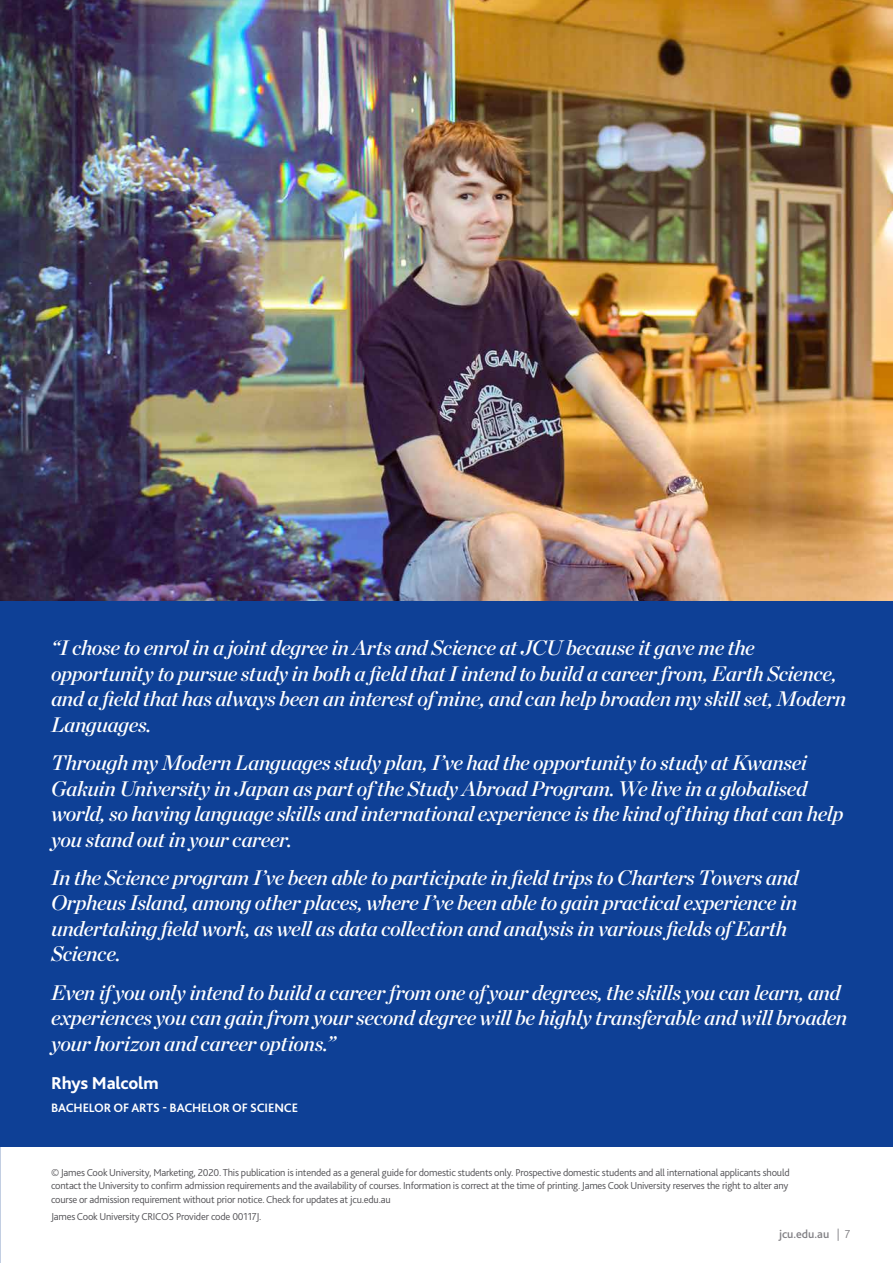
<style>
.page{position:relative;width:893px;height:1263px;background:#fff}
.page>*{position:absolute;margin:0;border:0;box-sizing:border-box;transform-origin:0 0}
.b_-_Quote_-_Large{font:italic 21px/25.5px "Chronicle Display Semi";letter-spacing:-.02em;color:#fff}
.b_-_Quote_name_12_14{font:800 18px "Bliss 2";letter-spacing:-.01em;color:#fff}
.b_-_Quote_study_area{font:700 12.75px "Bliss 2";letter-spacing:-.01em;color:#fff}
.t1{font:500 12px "Bliss 2";letter-spacing:-.005em;color:#818084}
.Body_copy{font:300 10.5px/13.5px "Bliss 2";letter-spacing:-.02em;color:#504f53;text-align:justify}
.s1{font-weight:300}
</style>
<div class="page">
<img style="left:0;top:0;width:893px;height:601px">
<div style="left:0;top:601px;width:893px;height:546px;background:#0e4096"></div>
<p class="b_-_Quote_-_Large" style="left:51px;top:633px;width:797px">“I chose to enrol in a joint degree in Arts and Science at JCU because it gave me the opportunity to pursue study in both a field that I intend to build a career from, Earth Science, and a field that has always been an interest of mine, and can help broaden my skill set, Modern Languages.</p>
<p class="b_-_Quote_-_Large" style="left:51px;top:748px;width:794px">Through my Modern Languages study plan, I’ve had the opportunity to study at Kwansei Gakuin University in Japan as part of the Study Abroad Program. We live in a globalised world, so having language skills and international experience is the kind of thing that can help you stand out in your career.</p>
<p class="b_-_Quote_-_Large" style="left:51px;top:863px;width:749px">In the Science program I’ve been able to participate in field trips to Charters Towers and Orpheus Island, among other places, where I’ve been able to gain practical experience in undertaking field work, as well as data collection and analysis in various fields of Earth Science.</p>
<p class="b_-_Quote_-_Large" style="left:51px;top:978px;width:798px">Even if you only intend to build a career from one of your degrees, the skills you can learn, and experiences you can gain from your second degree will be highly transferable and will broaden your horizon and career options.”</p>
<p class="b_-_Quote_name_12_14" style="left:51px;top:1071px;width:109px">Rhys Malcolm</p>
<p class="b_-_Quote_study_area" style="left:51px;top:1100px;width:249px">BACHELOR OF ARTS - BACHELOR OF SCIENCE</p>
<p class="Body_copy" style="left:51px;top:1165px;width:740px">© James Cook University, Marketing, 2020. This publication is intended as a general guide for domestic students only. Prospective domestic students and all international applicants should contact the University to confirm admission requirements and the availability of courses. Information is correct at the time of printing. James Cook University reserves the right to alter any course or admission requirement without prior notice. Check for updates at jcu.edu.au</p>
<p class="Body_copy" style="left:51px;top:1210px;width:212px">James Cook University CRICOS Provider code 00117J.</p>
<p class="t1" style="left:779px;top:1227px;width:73px">jcu.edu.au <span class="s1">| 7</span></p>
</div>
